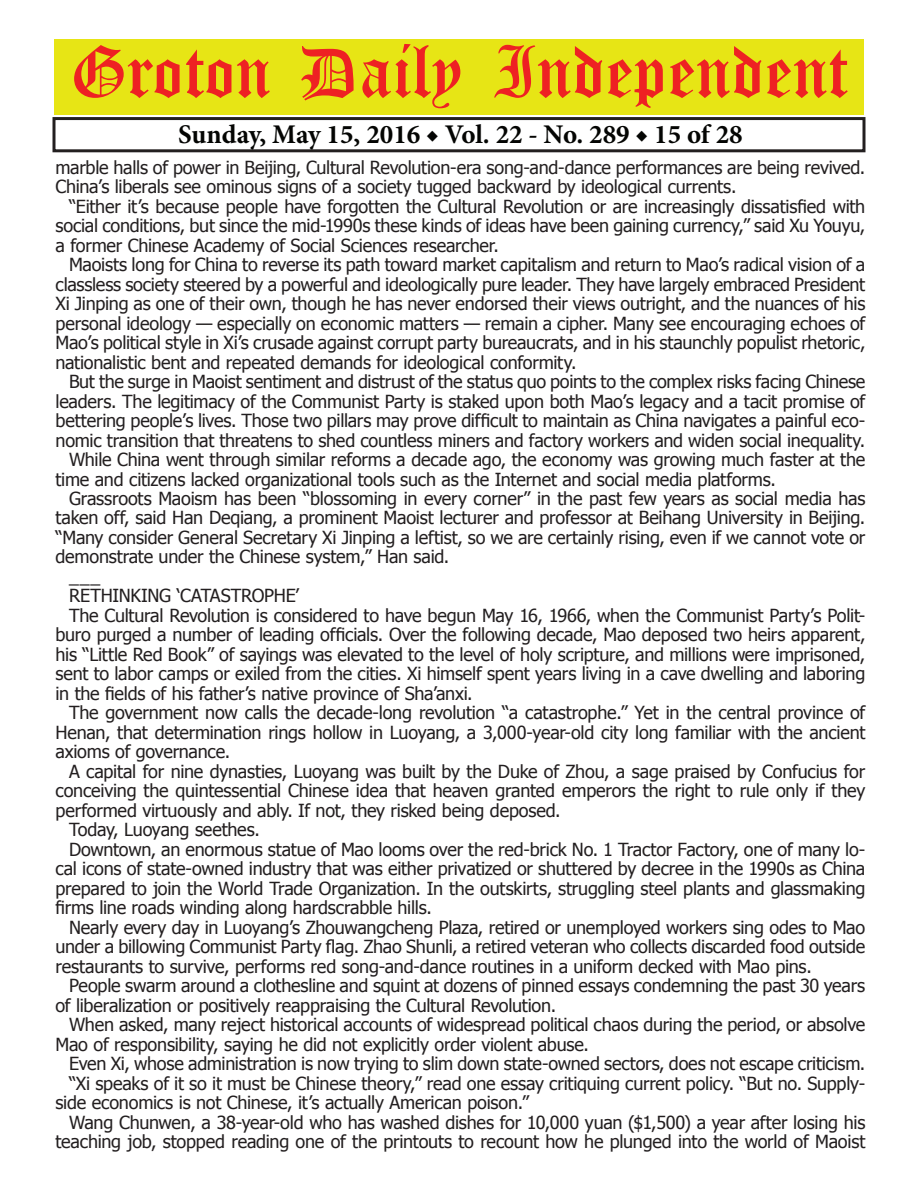
<style>
.page{position:relative;width:918px;height:1188px;background:#fff}
.page>*{position:absolute;margin:0;border:0;box-sizing:border-box;transform-origin:0 0}
.t1{font:54px "Old English Five";color:#ee2123}
.t2{font:700 27px "Minion Pro";color:#040503}
.t3{font:18px/19.5px "Tahoma";letter-spacing:-.015em;color:#231f20;text-align:justify}
</style>
<div class="page">
<div style="left:52px;top:117px;width:814px;height:35px;border:3px solid #231f20"></div>
<div style="left:54px;top:40px;width:810px;height:75px;background:#e7e515"></div>
<h1 class="t1" style="left:70px;top:47px;width:779px">Groton Daily Independent</h1>
<h2 class="t2" style="left:178px;top:116px;width:566px">Sunday, May 15, 2016 ◆ Vol. 22 - No. 289 ◆ 15 of 28</h2>
<p class="t3" style="left:56px;top:156px;width:811px">marble halls of power in Beijing, Cultural Revolution-era song-and-dance performances are being revived.<br>China’s liberals see ominous signs of a society tugged backward by ideological currents.</p>
<p class="t3" style="left:56px;top:195px;width:811px;text-indent:14px">“Either it’s because people have forgotten the Cultural Revolution or are increasingly dissatisfied with social conditions, but since the mid-1990s these kinds of ideas have been gaining currency,” said Xu Youyu, a former Chinese Academy of Social Sciences researcher.</p>
<p class="t3" style="left:56px;top:254px;width:812px;text-indent:14px">Maoists long for China to reverse its path toward market capitalism and return to Mao’s radical vision of a classless society steered by a powerful and ideologically pure leader. They have largely embraced President Xi Jinping as one of their own, though he has never endorsed their views outright, and the nuances of his personal ideology — especially on economic matters — remain a cipher. Many see encouraging echoes of Mao’s political style in Xi’s crusade against corrupt party bureaucrats, and in his staunchly populist rhetoric, nationalistic bent and repeated demands for ideological conformity.</p>
<p class="t3" style="left:69px;top:371px;width:798px">But the surge in Maoist sentiment and distrust of the status quo points to the complex risks facing Chinese</p>
<p class="t3" style="left:56px;top:390px;width:811px">leaders. The legitimacy of the Communist Party is staked upon both Mao’s legacy and a tacit promise of</p>
<p class="t3" style="left:56px;top:410px;width:812px">bettering people’s lives. Those two pillars may prove difficult to maintain as China navigates a painful eco-</p>
<p class="t3" style="left:56px;top:429px;width:811px">nomic transition that threatens to shed countless miners and factory workers and widen social inequality.</p>
<p class="t3" style="left:69px;top:449px;width:798px">While China went through similar reforms a decade ago, the economy was growing much faster at the</p>
<p class="t3" style="left:56px;top:468px;width:722px">time and citizens lacked organizational tools such as the Internet and social media platforms.</p>
<p class="t3" style="left:69px;top:488px;width:798px">Grassroots Maoism has been “blossoming in every corner” in the past few years as social media has</p>
<p class="t3" style="left:56px;top:507px;width:811px">taken off, said Han Deqiang, a prominent Maoist lecturer and professor at Beihang University in Beijing.</p>
<p class="t3" style="left:56px;top:527px;width:811px">“Many consider General Secretary Xi Jinping a leftist, so we are certainly rising, even if we cannot vote or</p>
<p class="t3" style="left:56px;top:546px;width:395px">demonstrate under the Chinese system,” Han said.</p>
<p class="t3" style="left:69px;top:566px;width:33px">___</p>
<p class="t3" style="left:69px;top:585px;width:232px">RETHINKING ‘CATASTROPHE’</p>
<p class="t3" style="left:69px;top:605px;width:798px">The Cultural Revolution is considered to have begun May 16, 1966, when the Communist Party’s Polit-</p>
<p class="t3" style="left:56px;top:624px;width:811px">buro purged a number of leading officials. Over the following decade, Mao deposed two heirs apparent,</p>
<p class="t3" style="left:56px;top:644px;width:811px">his “Little Red Book” of sayings was elevated to the level of holy scripture, and millions were imprisoned,</p>
<p class="t3" style="left:56px;top:663px;width:811px">sent to labor camps or exiled from the cities. Xi himself spent years living in a cave dwelling and laboring</p>
<p class="t3" style="left:56px;top:683px;width:419px">in the fields of his father’s native province of Sha’anxi.</p>
<p class="t3" style="left:69px;top:702px;width:798px">The government now calls the decade-long revolution “a catastrophe.” Yet in the central province of</p>
<p class="t3" style="left:56px;top:722px;width:811px">Henan, that determination rings hollow in Luoyang, a 3,000-year-old city long familiar with the ancient</p>
<p class="t3" style="left:56px;top:741px;width:176px">axioms of governance.</p>
<p class="t3" style="left:69px;top:761px;width:798px">A capital for nine dynasties, Luoyang was built by the Duke of Zhou, a sage praised by Confucius for</p>
<p class="t3" style="left:56px;top:780px;width:811px">conceiving the quintessential Chinese idea that heaven granted emperors the right to rule only if they</p>
<p class="t3" style="left:56px;top:800px;width:507px">performed virtuously and ably. If not, they risked being deposed.</p>
<p class="t3" style="left:69px;top:819px;width:192px">Today, Luoyang seethes.</p>
<p class="t3" style="left:69px;top:839px;width:798px">Downtown, an enormous statue of Mao looms over the red-brick No. 1 Tractor Factory, one of many lo-</p>
<p class="t3" style="left:56px;top:858px;width:811px">cal icons of state-owned industry that was either privatized or shuttered by decree in the 1990s as China</p>
<p class="t3" style="left:56px;top:878px;width:811px">prepared to join the World Trade Organization. In the outskirts, struggling steel plants and glassmaking</p>
<p class="t3" style="left:56px;top:897px;width:378px">firms line roads winding along hardscrabble hills.</p>
<p class="t3" style="left:69px;top:917px;width:798px">Nearly every day in Luoyang’s Zhouwangcheng Plaza, retired or unemployed workers sing odes to Mao</p>
<p class="t3" style="left:56px;top:936px;width:811px">under a billowing Communist Party flag. Zhao Shunli, a retired veteran who collects discarded food outside</p>
<p class="t3" style="left:56px;top:956px;width:758px">restaurants to survive, performs red song-and-dance routines in a uniform decked with Mao pins.</p>
<p class="t3" style="left:69px;top:975px;width:798px">People swarm around a clothesline and squint at dozens of pinned essays condemning the past 30 years</p>
<p class="t3" style="left:56px;top:995px;width:502px">of liberalization or positively reappraising the Cultural Revolution.</p>
<p class="t3" style="left:69px;top:1014px;width:798px">When asked, many reject historical accounts of widespread political chaos during the period, or absolve</p>
<p class="t3" style="left:56px;top:1034px;width:535px">Mao of responsibility, saying he did not explicitly order violent abuse.</p>
<p class="t3" style="left:69px;top:1053px;width:798px">Even Xi, whose administration is now trying to slim down state-owned sectors, does not escape criticism.</p>
<p class="t3" style="left:69px;top:1073px;width:798px">“Xi speaks of it so it must be Chinese theory,” read one essay critiquing current policy. “But no. Supply-</p>
<p class="t3" style="left:56px;top:1092px;width:475px">side economics is not Chinese, it’s actually American poison.”</p>
<p class="t3" style="left:69px;top:1112px;width:798px">Wang Chunwen, a 38-year-old who has washed dishes for 10,000 yuan ($1,500) a year after losing his</p>
<p class="t3" style="left:56px;top:1131px;width:811px">teaching job, stopped reading one of the printouts to recount how he plunged into the world of Maoist</p>
</div>
